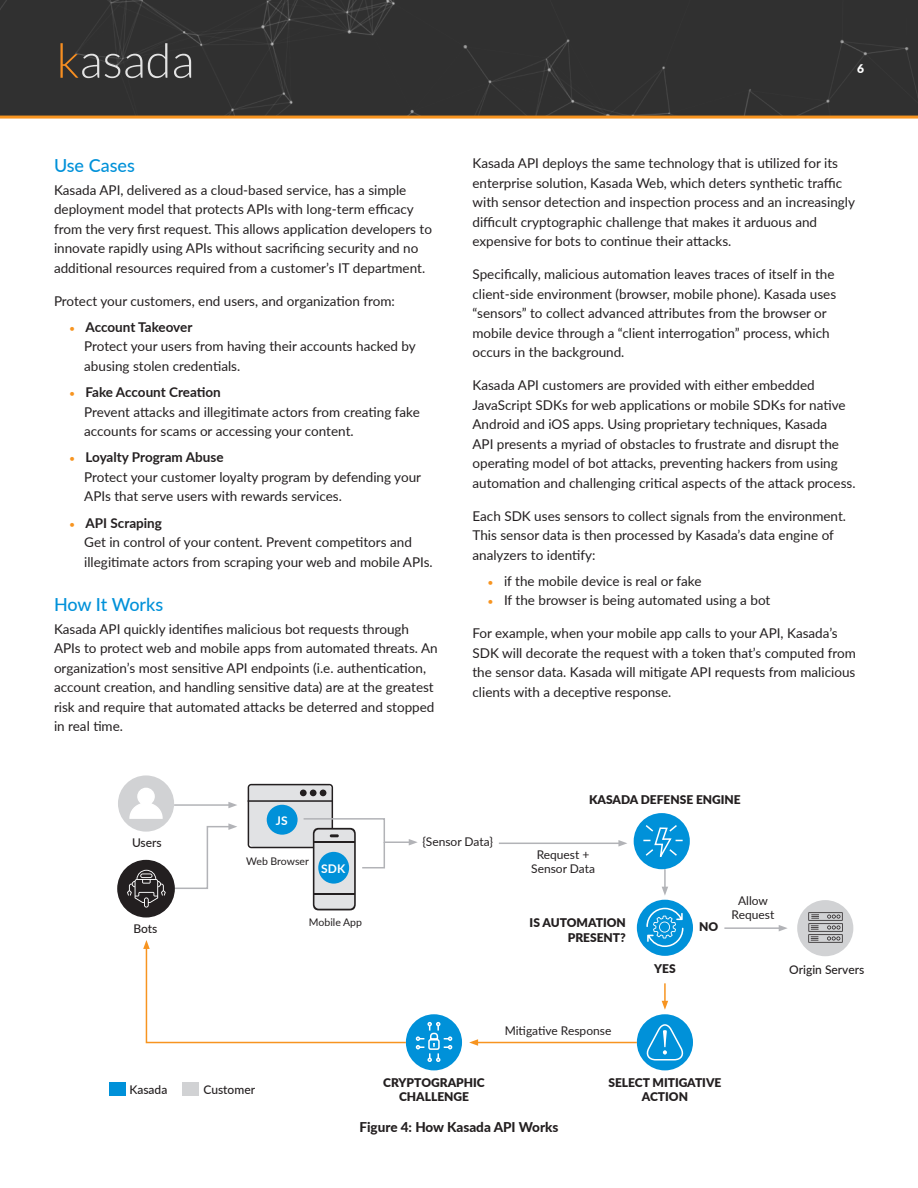
<style>
.page{position:relative;width:918px;height:1188px;background:#fff}
.page>*{position:absolute;margin:0;border:0;box-sizing:border-box;transform-origin:0 0}
.t1{font:500 18px "Lato";color:#0091d9}
.Body{font:13.5px/19.5px "Lato";color:#231f20}
.Body_First{font:13.5px/19.5px "Lato";color:#231f20}
.Body_First_Indent_Mo{font:13.5px/19.5px "Lato";color:#231f20}
.t2{font:700 13.5px "Lato";color:#231f20}
.Figure_Label{font:800 13.5px "Lato";color:#231f20}
.t3{font:900 12px/14.4px "Lato";color:#231f20;text-align:right}
.t4{font:12px/14.4px "Lato";color:#231f20;text-align:center}
.t5{font:500 12px "Lato";color:#231f20}
.t6{font:700 12px "Lato";color:#fff}
.t7{font:900 12px "Lato";color:#fff}
.t8{font:10.5px "Lato";color:#231f20}
.s1{font-weight:400;font-size:10.5px;color:#f79420}
.s2{font-size:10.5px;color:#f79420}
</style>
<div class="page">
<div style="left:0;top:0;width:918px;height:116px;background:#303030"></div>
<svg style="left:60px;top:43px;width:131px;height:35px;background:#514d4a"></svg>
<hr style="left:0;top:116px;width:918px;height:3px;background:#f79420">
<div style="left:249px;top:784px;width:83px;height:63px;background:#e1e2e4;border-radius:7px"></div>
<hr style="left:174px;top:804px;width:57px;height:2px;background:#b2b3b7">
<svg style="left:228px;top:802px;width:9px;height:6px"></svg>
<hr style="left:499px;top:843px;width:122px;height:1px;background:#b2b3b7">
<svg style="left:618px;top:840px;width:9px;height:7px"></svg>
<hr style="left:664px;top:869px;width:2px;height:20px;background:#b2b3b7">
<svg style="left:662px;top:887px;width:6px;height:8px"></svg>
<hr style="left:724px;top:927px;width:57px;height:2px;background:#b2b3b7">
<svg style="left:779px;top:925px;width:9px;height:6px"></svg>
<div style="left:118px;top:775px;width:56px;height:57px;background:#d1d2d4;border-radius:50%"></div>
<svg style="left:129px;top:787px;width:34px;height:32px"></svg>
<div style="left:248px;top:784px;width:85px;height:64px;border:2px solid #231f20;border-radius:3px"></div>
<hr style="left:248px;top:800px;width:84px;height:2px;background:#231f20">
<div style="left:300px;top:790px;width:7px;height:6px;background:#231f20;border-radius:50%"></div>
<div style="left:310px;top:790px;width:7px;height:6px;background:#231f20;border-radius:50%"></div>
<svg style="left:320px;top:790px;width:6px;height:6px"></svg>
<div style="left:267px;top:805px;width:31px;height:30px;background:#0091d9;border-radius:50%"></div>
<svg style="left:302px;top:817px;width:116px;height:93px"></svg>
<div style="left:634px;top:813px;width:56px;height:56px;background:#0091d9;border-radius:50%"></div>
<svg style="left:643px;top:825px;width:40px;height:39px"></svg>
<div style="left:637px;top:900px;width:56px;height:56px;background:#0091d9;border-radius:50%"></div>
<svg style="left:646px;top:908px;width:37px;height:39px"></svg>
<div style="left:797px;top:900px;width:56px;height:56px;background:#d1d2d4;border-radius:50%"></div>
<svg style="left:808px;top:912px;width:35px;height:31px"></svg>
<div style="left:637px;top:1014px;width:56px;height:56px;background:#0091d9;border-radius:50%"></div>
<div style="left:406px;top:1014px;width:56px;height:56px;background:#0091d9;border-radius:50%"></div>
<svg style="left:643px;top:1023px;width:41px;height:38px"></svg>
<svg style="left:416px;top:1022px;width:36px;height:40px"></svg>
<svg style="left:173px;top:823px;width:64px;height:66px"></svg>
<hr style="left:476px;top:1042px;width:161px;height:1px;background:#f79420">
<svg style="left:469px;top:1039px;width:9px;height:7px"></svg>
<svg style="left:143px;top:940px;width:264px;height:104px"></svg>
<hr style="left:664px;top:983px;width:2px;height:20px;background:#f79420">
<svg style="left:662px;top:1001px;width:6px;height:9px"></svg>
<div style="left:118px;top:861px;width:56px;height:56px;background:#231f20;border-radius:50%"></div>
<div style="left:117px;top:860px;width:58px;height:58px;border:2px solid #231f20;border-radius:50%"></div>
<svg style="left:127px;top:870px;width:39px;height:38px"></svg>
<div style="left:109px;top:1082px;width:17px;height:14px;background:#0091d9"></div>
<div style="left:183px;top:1082px;width:16px;height:14px;background:#d1d2d4"></div>
<hr style="left:314px;top:893px;width:41px;height:2px;background:#231f20">
<hr style="left:314px;top:841px;width:41px;height:2px;background:#231f20">
<h2 class="t1" style="left:54px;top:152px;width:82px">Use Cases</h2>
<p class="Body_First" style="left:54px;top:179px;width:380px">Kasada API, delivered as a cloud-based service, has a simple deployment model that protects APIs with long-term efficacy from the very first request. This allows application developers to innovate rapidly using APIs without sacrificing security and no additional resources required from a customer’s IT department.</p>
<p class="Body" style="left:54px;top:290px;width:343px">Protect your customers, end users, and organization from:</p>
<p class="t2" style="left:69px;top:317px;width:125px"><span class="s1">•</span> Account Takeover</p>
<p class="Body_First_Indent_Mo" style="left:84px;top:336px;width:333px">Protect your users from having their accounts hacked by abusing stolen credentials.</p>
<p class="t2" style="left:69px;top:382px;width:153px"><span class="s1">•</span> Fake Account Creation</p>
<p class="Body_First_Indent_Mo" style="left:84px;top:401px;width:337px">Prevent attacks and illegitimate actors from creating fake accounts for scams or accessing your content.</p>
<p class="t2" style="left:69px;top:447px;width:156px"><span class="s1">•</span> Loyalty Program Abuse</p>
<p class="Body_First_Indent_Mo" style="left:84px;top:467px;width:338px">Protect your customer loyalty program by defending your<br>APIs that serve users with rewards services.</p>
<p class="t2" style="left:69px;top:513px;width:95px"><span class="s1">•</span> API Scraping</p>
<p class="Body_First_Indent_Mo" style="left:84px;top:532px;width:350px">Get in control of your content. Prevent competitors and illegitimate actors from scraping your web and mobile APIs.</p>
<h2 class="t1" style="left:54px;top:591px;width:111px">How It Works</h2>
<p class="Body_First" style="left:54px;top:618px;width:385px">Kasada API quickly identifies malicious bot requests through APIs to protect web and mobile apps from automated threats. An organization’s most sensitive API endpoints (i.e. authentication, account creation, and handling sensitive data) are at the greatest risk and require that automated attacks be deterred and stopped in real time.</p>
<p class="t6" style="left:276px;top:811px;width:13px">JS</p>
<p class="t7" style="left:857px;top:60px;width:8px">6</p>
<p class="Body" style="left:472px;top:153px;width:384px">Kasada API deploys the same technology that is utilized for its enterprise solution, Kasada Web, which deters synthetic traffic with sensor detection and inspection process and an increasingly difficult cryptographic challenge that makes it arduous and expensive for bots to continue their attacks.</p>
<p class="Body" style="left:472px;top:264px;width:365px">Specifically, malicious automation leaves traces of itself in the client-side environment (browser, mobile phone). Kasada uses “sensors” to collect advanced attributes from the browser or mobile device through a “client interrogation” process, which occurs in the background.</p>
<p class="Body" style="left:472px;top:375px;width:385px">Kasada API customers are provided with either embedded JavaScript SDKs for web applications or mobile SDKs for native Android and iOS apps. Using proprietary techniques, Kasada<br>API presents a myriad of obstacles to frustrate and disrupt the operating model of bot attacks, preventing hackers from using automation and challenging critical aspects of the attack process.</p>
<p class="Body" style="left:472px;top:505px;width:375px">Each SDK uses sensors to collect signals from the environment.<br>This sensor data is then processed by Kasada’s data engine of analyzers to identify:</p>
<p class="Body" style="left:488px;top:571px;width:216px"><span class="s2">•</span> if the mobile device is real or fake</p>
<p class="Body" style="left:488px;top:590px;width:284px"><span class="s2">•</span> If the browser is being automated using a bot</p>
<p class="Body" style="left:472px;top:623px;width:385px">For example, when your mobile app calls to your API, Kasada’s SDK will decorate the request with a token that’s computed from the sensor data. Kasada will mitigate API requests from malicious clients with a deceptive response.</p>
<p class="t3" style="left:589px;top:792px;width:153px">KASADA DEFENSE ENGINE</p>
<p class="t5" style="left:132px;top:834px;width:31px">Users</p>
<p class="t5" style="left:133px;top:920px;width:25px">Bots</p>
<p class="t8" style="left:246px;top:853px;width:64px">Web Browser</p>
<p class="t6" style="left:321px;top:859px;width:25px">SDK</p>
<p class="t8" style="left:309px;top:915px;width:55px">Mobile App</p>
<p class="t4" style="left:422px;top:834px;width:72px">{Sensor Data}</p>
<p class="t4" style="left:531px;top:846px;width:65px">Request +<br>Sensor Data</p>
<p class="t3" style="left:530px;top:915px;width:98px">IS AUTOMATION<br>PRESENT?</p>
<p class="t3" style="left:654px;top:961px;width:23px">YES</p>
<p class="t3" style="left:699px;top:919px;width:21px">NO</p>
<p class="t4" style="left:732px;top:893px;width:44px">Allow<br>Request</p>
<p class="t5" style="left:789px;top:961px;width:76px">Origin Servers</p>
<p class="t5" style="left:129px;top:1081px;width:39px">Kasada</p>
<p class="t5" style="left:203px;top:1081px;width:53px">Customer</p>
<p class="t3" style="left:383px;top:1075px;width:103px">CRYPTOGRAPHIC</p>
<p class="t3" style="left:399px;top:1089px;width:72px">CHALLENGE</p>
<p class="t4" style="left:505px;top:1023px;width:108px">Mitigative Response</p>
<p class="t3" style="left:608px;top:1075px;width:115px;text-align:center">SELECT MITIGATIVE<br>ACTION</p>
<p class="Figure_Label" style="left:359px;top:1117px;width:201px">Figure 4: How Kasada API Works</p>
</div>
